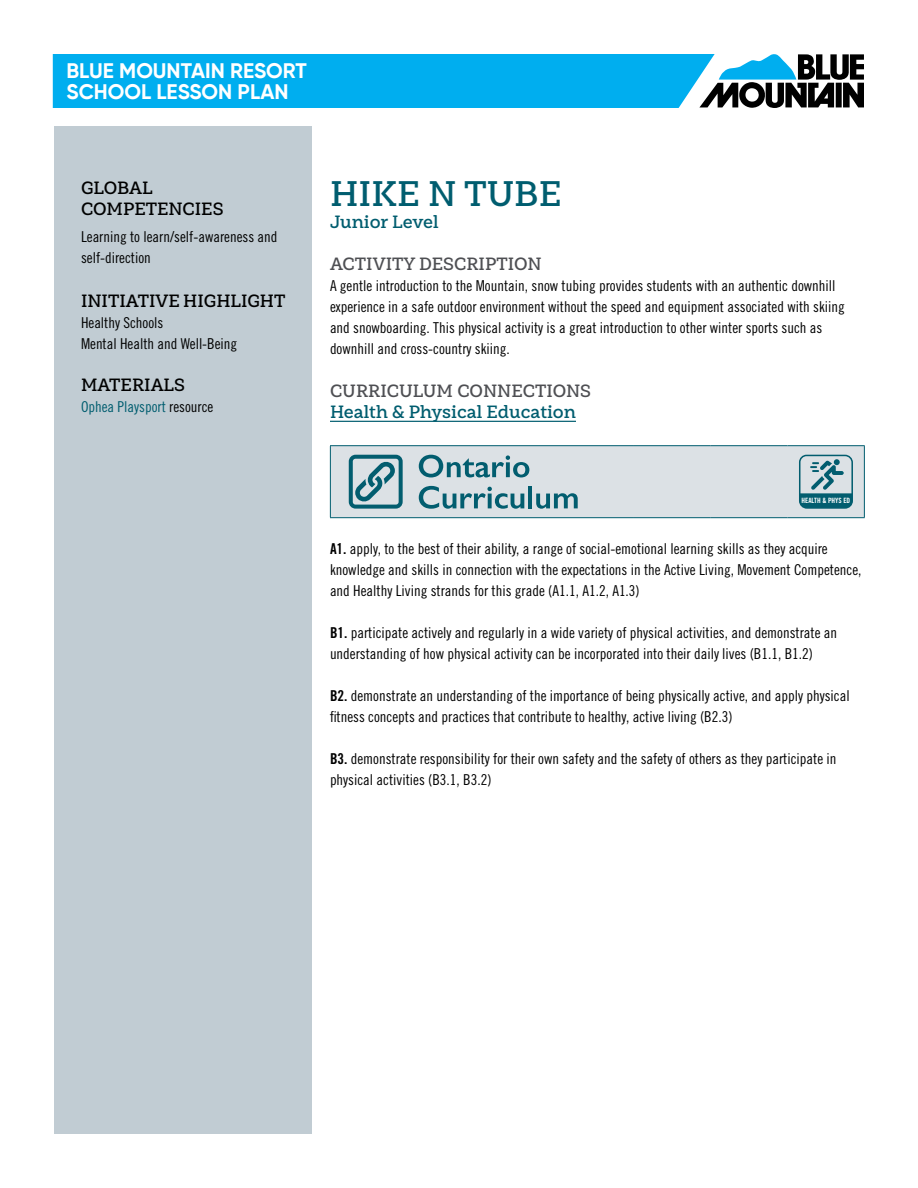
<style>
.page{position:relative;width:918px;height:1188px;background:#fff}
.page>*{position:absolute;margin:0;border:0;box-sizing:border-box;transform-origin:0 0}
.t1{font:600 36px "Weekly";color:#005d6f}
.t2{font:700 21px/21px "Gilroy";color:#fff}
.t3{font:600 18px/21.6px "Weekly";color:#000}
.t4{font:600 18px "Weekly";color:#4e4f53}
.t5{font:600 18px "Weekly";color:#005d6f}
.t6{font:15px/21px "Trade Gothic LT Std Cn 18";color:#000}
.t7{font:15px "Trade Gothic LT Std Cn 18";color:#005d6f}
.t8{font:7.2px "Trade Gothic LT Std Bd Cn 20";color:#fff}
.s1{color:#000}
.s2{font-family:"Trade Gothic LT Std Bd Cn 20"}
</style>
<div class="page">
<svg style="left:53px;top:54px;width:811px;height:54px;background:#16a5db"></svg>
<div style="left:54px;top:127px;width:258px;height:1007px;background:#c1ccd3"></div>
<hr style="left:330px;top:421px;width:246px;height:1px;background:#005d6f">
<hr style="left:330px;top:445px;width:304px;height:1px;background:#005d6f">
<hr style="left:634px;top:445px;width:77px;height:1px;background:#005d6f">
<hr style="left:711px;top:445px;width:77px;height:1px;background:#005d6f">
<hr style="left:788px;top:445px;width:77px;height:1px;background:#005d6f">
<hr style="left:864px;top:446px;width:1px;height:71px;background:#005d6f">
<hr style="left:788px;top:517px;width:77px;height:1px;background:#005d6f">
<svg style="left:330px;top:446px;width:534px;height:72px;background:#bccdd3"></svg>
<h2 class="t2" style="left:67px;top:60px;width:242px">BLUE MOUNTAIN RESORT<br>SCHOOL LESSON PLAN</h2>
<p class="t3" style="left:81px;top:177px;width:144px">GLOBAL<br>COMPETENCIES</p>
<p class="t6" style="left:81px;top:226px;width:198px">Learning to learn/self-awareness and self-direction</p>
<p class="t3" style="left:81px;top:290px;width:206px">INITIATIVE HIGHLIGHT</p>
<p class="t6" style="left:81px;top:312px;width:158px">Healthy Schools<br>Mental Health and Well-Being</p>
<p class="t3" style="left:81px;top:374px;width:105px">MATERIALS</p>
<p class="t7" style="left:81px;top:398px;width:134px">Ophea Playsport <span class="s1">resource</span></p>
<h1 class="t1" style="left:330px;top:173px;width:233px">HIKE N TUBE</h1>
<p class="t5" style="left:330px;top:211px;width:110px">Junior Level</p>
<p class="t4" style="left:330px;top:254px;width:213px">ACTIVITY DESCRIPTION</p>
<p class="t6" style="left:330px;top:275px;width:516px">A gentle introduction to the Mountain, snow tubing provides students with an authentic downhill experience in a safe outdoor environment without the speed and equipment associated with skiing and snowboarding. This physical activity is a great introduction to other winter sports such as downhill and cross-country skiing.</p>
<p class="t4" style="left:330px;top:380px;width:263px">CURRICULUM CONNECTIONS</p>
<p class="t5" style="left:330px;top:402px;width:248px">Health &amp; Physical Education</p>
<p class="t8" style="left:801px;top:496px;width:50px">HEALTH &amp; PHYS ED</p>
<p class="t6" style="left:330px;top:538px;width:533px"><span class="s2">A1.</span> apply, to the best of their ability, a range of social-emotional learning skills as they acquire knowledge and skills in connection with the expectations in the Active Living, Movement Competence, and Healthy Living strands for this grade (A1.1, A1.2, A1.3)</p>
<p class="t6" style="left:330px;top:622px;width:509px"><span class="s2">B1.</span> participate actively and regularly in a wide variety of physical activities, and demonstrate an understanding of how physical activity can be incorporated into their daily lives (B1.1, B1.2)</p>
<p class="t6" style="left:330px;top:685px;width:521px"><span class="s2">B2.</span> demonstrate an understanding of the importance of being physically active, and apply physical fitness concepts and practices that contribute to healthy, active living (B2.3)</p>
<p class="t6" style="left:330px;top:748px;width:508px"><span class="s2">B3.</span> demonstrate responsibility for their own safety and the safety of others as they participate in physical activities (B3.1, B3.2)</p>
</div>
